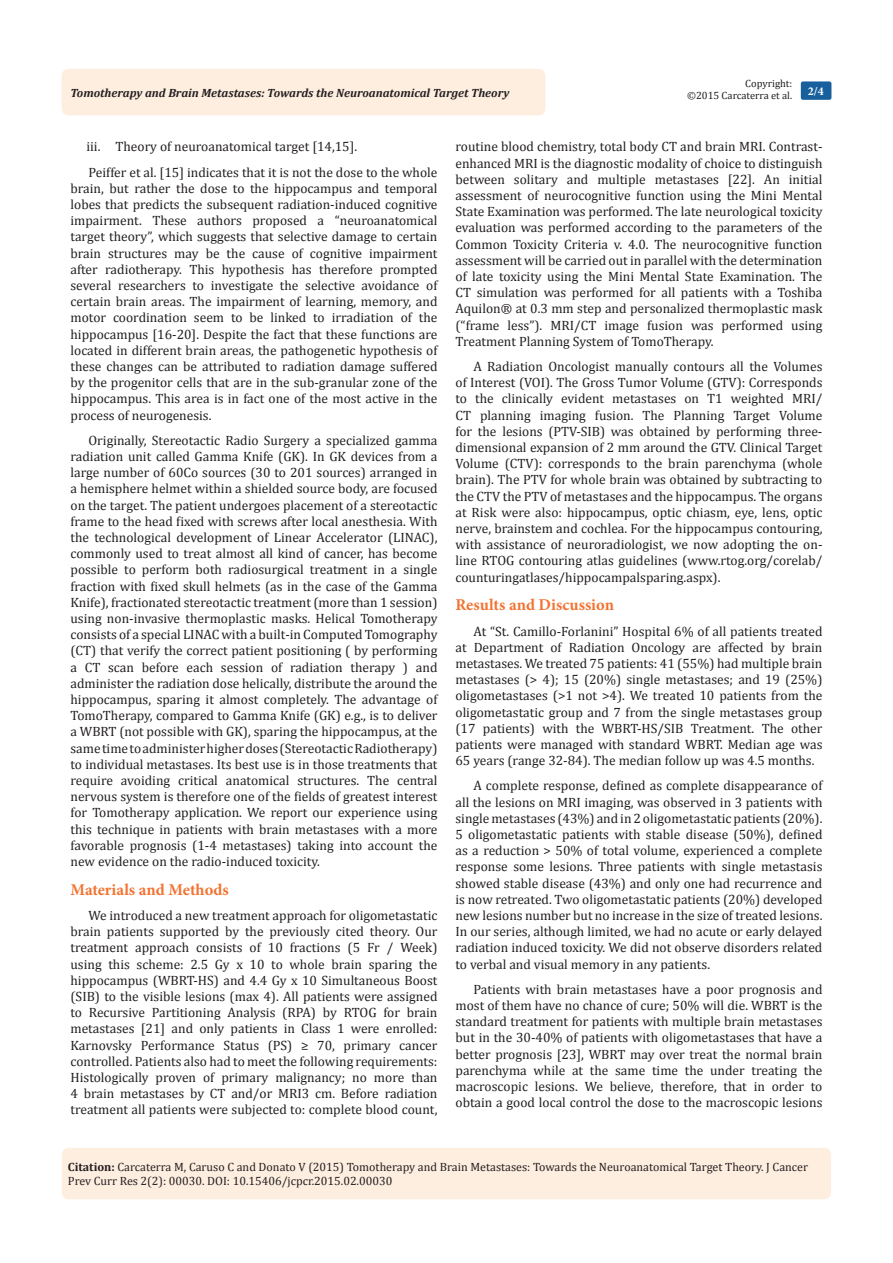
<style>
.page{position:relative;width:893px;height:1263px;background:#fff}
.page>*{position:absolute;margin:0;border:0;box-sizing:border-box;transform-origin:0 0}
.List_Paragraph{font:700 16.5px "Minion Pro";color:#f37331}
.t1{font:13.5px/16.2px "Cambria";color:#231f20;text-align:justify}
.t2{font:12px/14.4px "Cambria";color:#231f20}
.t3{font:italic 700 12px "Cambria";color:#231f20}
.t4{font:700 12px "Minion Pro";color:#fff}
.t5{font:10.5px "Cambria";color:#231f20}
.s1{font-weight:700}
</style>
<div class="page">
<div style="left:62px;top:69px;width:484px;height:47px;background:#feeee0;border-radius:8px"></div>
<div style="left:62px;top:1148px;width:769px;height:51px;background:#feeee0;border-radius:7px"></div>
<div style="left:801px;top:81px;width:30px;height:19px;background:#18609d;border-radius:2px"></div>
<p class="t3" style="left:70px;top:84px;width:440px">Tomotherapy and Brain Metastases: Towards the Neuroanatomical Target Theory</p>
<p class="t5" style="left:745px;top:77px;width:48px">Copyright:</p>
<p class="t5" style="left:687px;top:89px;width:107px">©2015 Carcaterra et al.</p>
<p class="t4" style="left:808px;top:83px;width:17px">2/4</p>
<p class="t1" style="left:86px;top:139px;width:272px">iii. Theory of neuroanatomical target [14,15].</p>
<p class="t1" style="left:70px;top:164px;width:368px;text-indent:18px">Peiffer et al. [15] indicates that it is not the dose to the whole brain, but rather the dose to the hippocampus and temporal lobes that predicts the subsequent radiation-induced cognitive impairment. These authors proposed a “neuroanatomical target theory”, which suggests that selective damage to certain brain structures may be the cause of cognitive impairment after radiotherapy. This hypothesis has therefore prompted several researchers to investigate the selective avoidance of certain brain areas. The impairment of learning, memory, and motor coordination seem to be linked to irradiation of the hippocampus [16-20]. Despite the fact that these functions are located in different brain areas, the pathogenetic hypothesis of these changes can be attributed to radiation damage suffered by the progenitor cells that are in the sub-granular zone of the hippocampus. This area is in fact one of the most active in the process of neurogenesis.</p>
<p class="t1" style="left:70px;top:432px;width:368px;text-indent:18px">Originally, Stereotactic Radio Surgery a specialized gamma radiation unit called Gamma Knife (GK). In GK devices from a large number of 60Co sources (30 to 201 sources) arranged in a hemisphere helmet within a shielded source body, are focused on the target. The patient undergoes placement of a stereotactic frame to the head fixed with screws after local anesthesia. With the technological development of Linear Accelerator (LINAC), commonly used to treat almost all kind of cancer, has become possible to perform both radiosurgical treatment in a single fraction with fixed skull helmets (as in the case of the Gamma Knife), fractionated stereotactic treatment (more than 1 session) using non-invasive thermoplastic masks. Helical Tomotherapy consists of a special LINAC with a built-in Computed Tomography (CT) that verify the correct patient positioning ( by performing a CT scan before each session of radiation therapy ) and administer the radiation dose helically, distribute the around the hippocampus, sparing it almost completely. The advantage of TomoTherapy, compared to Gamma Knife (GK) e.g., is to deliver a WBRT (not possible with GK), sparing the hippocampus, at the same time to administer higher doses (Stereotactic Radiotherapy) to individual metastases. Its best use is in those treatments that require avoiding critical anatomical structures. The central nervous system is therefore one of the fields of greatest interest for Tomotherapy application. We report our experience using this technique in patients with brain metastases with a more favorable prognosis (1-4 metastases) taking into account the new evidence on the radio-induced toxicity.</p>
<p class="List_Paragraph" style="left:70px;top:878px;width:160px">Materials and Methods</p>
<p class="t1" style="left:70px;top:907px;width:368px;text-indent:18px">We introduced a new treatment approach for oligometastatic brain patients supported by the previously cited theory. Our treatment approach consists of 10 fractions (5 Fr / Week) using this scheme: 2.5 Gy x 10 to whole brain sparing the hippocampus (WBRT-HS) and 4.4 Gy x 10 Simultaneous Boost (SIB) to the visible lesions (max 4). All patients were assigned to Recursive Partitioning Analysis (RPA) by RTOG for brain metastases [21] and only patients in Class 1 were enrolled:<br>Karnovsky Performance Status (PS) ≥ 70, primary cancer controlled. Patients also had to meet the following requirements:<br>Histologically proven of primary malignancy; no more than 4 brain metastases by CT and/or MRI3 cm. Before radiation treatment all patients were subjected to: complete blood count,</p>
<p class="t1" style="left:455px;top:139px;width:368px">routine blood chemistry, total body CT and brain MRI. Contrast&shy;enhanced MRI is the diagnostic modality of choice to distinguish between solitary and multiple metastases [22]. An initial assessment of neurocognitive function using the Mini Mental State Examination was performed. The late neurological toxicity evaluation was performed according to the parameters of the Common Toxicity Criteria v. 4.0. The neurocognitive function assessment will be carried out in parallel with the determination of late toxicity using the Mini Mental State Examination. The CT simulation was performed for all patients with a Toshiba Aquilon® at 0.3 mm step and personalized thermoplastic mask (“frame less”). MRI/CT image fusion was performed using Treatment Planning System of TomoTherapy.</p>
<p class="t1" style="left:455px;top:358px;width:368px;text-indent:18px">A Radiation Oncologist manually contours all the Volumes of Interest (VOI). The Gross Tumor Volume (GTV): Corresponds to the clinically evident metastases on T1 weighted MRI/ CT planning imaging fusion. The Planning Target Volume for the lesions (PTV-SIB) was obtained by performing three&shy;dimensional expansion of 2 mm around the GTV. Clinical Target Volume (CTV): corresponds to the brain parenchyma (whole brain). The PTV for whole brain was obtained by subtracting to the CTV the PTV of metastases and the hippocampus. The organs at Risk were also: hippocampus, optic chiasm, eye, lens, optic nerve, brainstem and cochlea. For the hippocampus contouring, with assistance of neuroradiologist, we now adopting the on&shy;line RTOG contouring atlas guidelines (www.rtog.org/corelab/ counturingatlases/hippocampalsparing.aspx).</p>
<p class="List_Paragraph" style="left:455px;top:593px;width:160px">Results and Discussion</p>
<p class="t1" style="left:455px;top:623px;width:368px;text-indent:18px">At “St. Camillo-Forlanini” Hospital 6% of all patients treated at Department of Radiation Oncology are affected by brain metastases. We treated 75 patients: 41 (55%) had multiple brain metastases (&gt; 4); 15 (20%) single metastases; and 19 (25%) oligometastases (&gt;1 not &gt;4). We treated 10 patients from the oligometastatic group and 7 from the single metastases group (17 patients) with the WBRT-HS/SIB Treatment. The other patients were managed with standard WBRT. Median age was 65 years (range 32-84). The median follow up was 4.5 months.</p>
<p class="t1" style="left:455px;top:778px;width:368px;text-indent:18px">A complete response, defined as complete disappearance of all the lesions on MRI imaging, was observed in 3 patients with single metastases (43%) and in 2 oligometastatic patients (20%).<br>5 oligometastatic patients with stable disease (50%), defined as a reduction &gt; 50% of total volume, experienced a complete response some lesions. Three patients with single metastasis showed stable disease (43%) and only one had recurrence and is now retreated. Two oligometastatic patients (20%) developed new lesions number but no increase in the size of treated lesions.<br>In our series, although limited, we had no acute or early delayed radiation induced toxicity. We did not observe disorders related to verbal and visual memory in any patients.</p>
<p class="t1" style="left:455px;top:981px;width:368px;text-indent:18px">Patients with brain metastases have a poor prognosis and most of them have no chance of cure; 50% will die. WBRT is the standard treatment for patients with multiple brain metastases but in the 30-40% of patients with oligometastases that have a better prognosis [23], WBRT may over treat the normal brain parenchyma while at the same time the under treating the macroscopic lesions. We believe, therefore, that in order to obtain a good local control the dose to the macroscopic lesions</p>
<p class="t2" style="left:68px;top:1160px;width:742px"><span class="s1">Citation:</span> Carcaterra M, Caruso C and Donato V (2015) Tomotherapy and Brain Metastases: Towards the Neuroanatomical Target Theory. J Cancer<br>Prev Curr Res 2(2): 00030. DOI: 10.15406/jcpcr.2015.02.00030</p>
</div>
